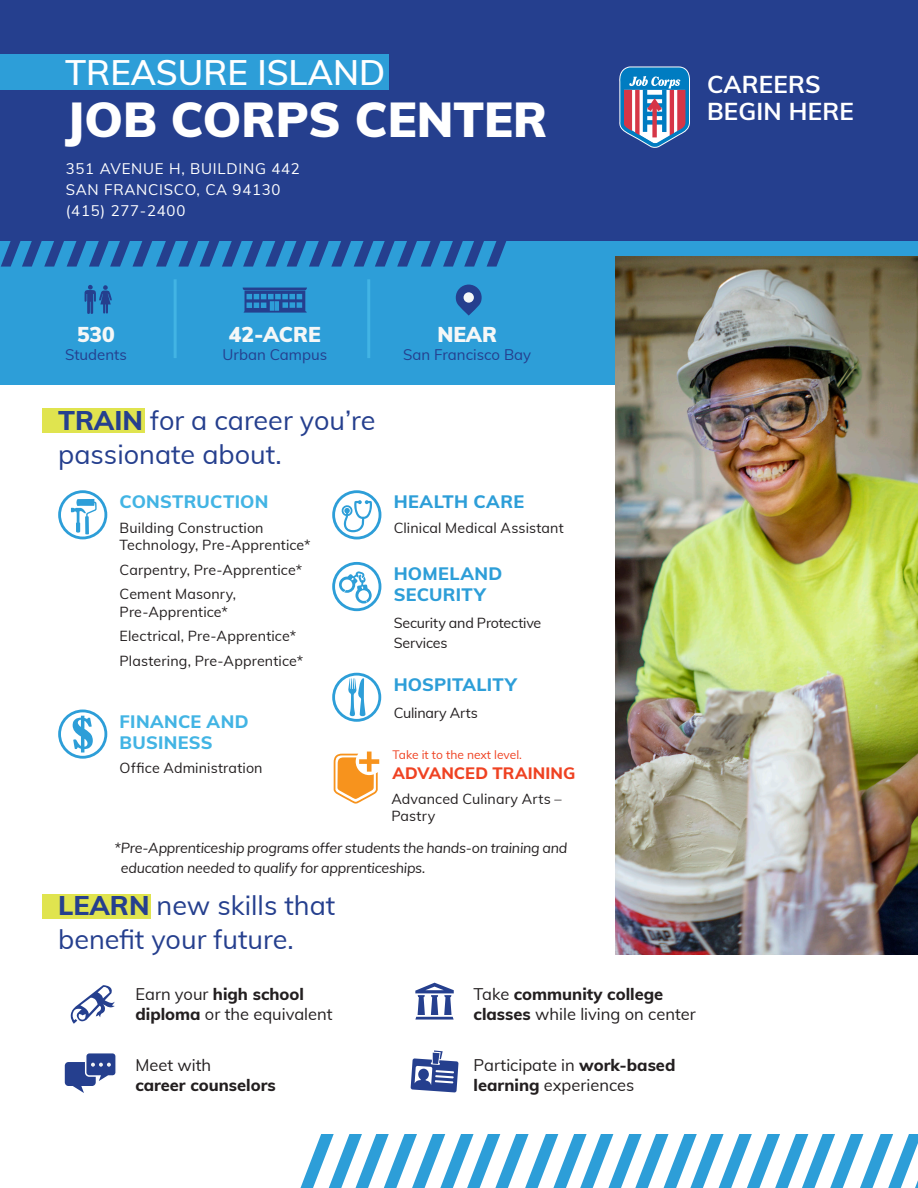
<style>
.page{position:relative;width:918px;height:1188px;background:#fff}
.page>*{position:absolute;margin:0;border:0;box-sizing:border-box;transform-origin:0 0}
.t1{font:900 48px "Muli";color:#fff}
.centerName{font:600 34.65px "Muli";color:#fff}
.subhead{font:27px "Muli";color:#253f8e}
.t2{font:700 24.45px/27.2px "Muli";letter-spacing:.01em;color:#fff}
.whiteStatLabels{font:900 21px "Muli";color:#f5f7f7}
.Pathway_header{font:800 18px/21px "Muli";letter-spacing:.015em;color:#2d9ed8}
.Pathway_header-2{font:800 18px/21px "Muli";letter-spacing:.015em;color:#42b4e4}
.newSkilsDescriptor{font:16.5px/19.8px "Muli";color:#231f20}
.newSkilsDescriptor-2{font:800 16.5px/19.8px "Muli";color:#231f20}
.t3{font:800 16.5px "Muli";letter-spacing:.005em;color:#ef4222}
.address{font:15px "Muli";letter-spacing:.05em;color:#fff}
.whiteStatDescriptor{font:15px "Muli";color:#253f8e}
.trade_names{font:14.25px/17.1px "Muli";letter-spacing:.01em;color:#231f20}
.t4{font:italic 14.25px/19.5px "Muli";letter-spacing:-.015em;color:#231f20}
.trade_names-2{font:14.25px/19.5px "Muli";letter-spacing:-.015em;color:#231f20}
.t5{font:12px "Muli";color:#ef4222}
.s1{font-weight:800}
.s2{font-weight:400}
</style>
<div class="page">
<div style="left:42px;top:408px;width:102px;height:25px;background:#e0e44f"></div>
<div style="left:0;top:212px;width:918px;height:172px;background:#2d9ed8"></div>
<div style="left:0;top:0;width:918px;height:240px;background:#253f8e"></div>
<svg style="left:71px;top:985px;width:44px;height:39px"></svg>
<svg style="left:415px;top:983px;width:39px;height:37px"></svg>
<svg style="left:65px;top:1053px;width:51px;height:40px"></svg>
<svg style="left:411px;top:1050px;width:48px;height:43px"></svg>
<svg style="left:85px;top:285px;width:27px;height:29px"></svg>
<svg style="left:243px;top:288px;width:64px;height:25px"></svg>
<svg style="left:456px;top:285px;width:26px;height:31px"></svg>
<div style="left:464px;top:292px;width:10px;height:11px;background:#f5f7f7;border-radius:50%"></div>
<hr style="left:174px;top:279px;width:3px;height:79px;background:#42b4e4">
<hr style="left:367px;top:279px;width:3px;height:79px;background:#42b4e4">
<div style="left:0;top:54px;width:388px;height:36px;background:#2d9ed8"></div>
<svg style="left:0;top:240px;width:518px;height:27px"></svg>
<svg style="left:300px;top:1134px;width:618px;height:54px"></svg>
<div style="left:42px;top:894px;width:109px;height:25px;background:#e0e44f"></div>
<svg style="left:334px;top:752px;width:45px;height:52px"></svg>
<svg style="left:332px;top:673px;width:49px;height:49px"></svg>
<svg style="left:332px;top:562px;width:49px;height:49px"></svg>
<svg style="left:332px;top:490px;width:49px;height:49px"></svg>
<svg style="left:58px;top:490px;width:49px;height:49px"></svg>
<svg style="left:58px;top:710px;width:49px;height:49px"></svg>
<svg style="left:619px;top:66px;width:71px;height:82px"></svg>
<img style="left:616px;top:256px;width:302px;height:699px">
<p class="centerName" style="left:65px;top:47px;width:322px">TREASURE ISLAND</p>
<p class="t1" style="left:65px;top:85px;width:484px">JOB CORPS CENTER</p>
<p class="address" style="left:66px;top:157px;width:236px">351 AVENUE H, BUILDING 442</p>
<p class="address" style="left:66px;top:178px;width:216px">SAN FRANCISCO, CA 94130</p>
<p class="address" style="left:66px;top:199px;width:121px">(415) 277-2400</p>
<p class="t2" style="left:707px;top:69px;width:148px">CAREERS<br>BEGIN HERE</p>
<p class="whiteStatLabels" style="left:77px;top:319px;width:39px">530</p>
<p class="whiteStatDescriptor" style="left:65px;top:343px;width:63px">Students</p>
<p class="whiteStatLabels" style="left:229px;top:319px;width:94px">42-ACRE</p>
<p class="whiteStatDescriptor" style="left:223px;top:343px;width:106px">Urban Campus</p>
<p class="whiteStatLabels" style="left:437px;top:319px;width:61px">NEAR</p>
<p class="whiteStatDescriptor" style="left:403px;top:343px;width:129px">San Francisco Bay</p>
<p class="subhead" style="left:58px;top:400px;width:319px"><span class="s1">TRAIN</span> for a career you’re</p>
<p class="subhead" style="left:58px;top:434px;width:225px">passionate about.</p>
<p class="Pathway_header-2" style="left:120px;top:491px;width:150px">CONSTRUCTION</p>
<p class="trade_names" style="left:120px;top:519px;width:193px">Building Construction<br>Technology, Pre-Apprentice*</p>
<p class="trade_names" style="left:120px;top:560px;width:184px">Carpentry, Pre-Apprentice*</p>
<p class="trade_names" style="left:120px;top:585px;width:118px">Cement Masonry,<br>Pre-Apprentice*</p>
<p class="trade_names" style="left:120px;top:627px;width:178px">Electrical, Pre-Apprentice*</p>
<p class="trade_names" style="left:120px;top:652px;width:185px">Plastering, Pre-Apprentice*</p>
<p class="Pathway_header-2" style="left:120px;top:710px;width:130px">FINANCE AND<br>BUSINESS</p>
<p class="trade_names" style="left:120px;top:759px;width:144px">Office Administration</p>
<p class="Pathway_header" style="left:394px;top:491px;width:132px">HEALTH CARE</p>
<p class="trade_names" style="left:394px;top:519px;width:171px">Clinical Medical Assistant</p>
<p class="Pathway_header" style="left:394px;top:562px;width:110px">HOMELAND<br>SECURITY</p>
<p class="trade_names-2" style="left:394px;top:613px;width:149px">Security and Protective<br>Services</p>
<p class="Pathway_header" style="left:394px;top:673px;width:125px">HOSPITALITY</p>
<p class="trade_names-2" style="left:394px;top:702px;width:86px">Culinary Arts</p>
<p class="t5" style="left:393px;top:746px;width:131px">Take it to the next level.</p>
<p class="t3" style="left:393px;top:761px;width:184px">ADVANCED TRAINING</p>
<p class="trade_names" style="left:391px;top:789px;width:172px">Advanced Culinary Arts –<br>Pastry</p>
<p class="t4" style="left:121px;top:837px;width:448px;text-indent:-6px">*Pre-Apprenticeship programs offer students the hands-on training and education needed to qualify for apprenticeships.</p>
<p class="subhead" style="left:58px;top:886px;width:279px"><span class="s1">LEARN</span> new skills that</p>
<p class="subhead" style="left:58px;top:920px;width:237px">benefit your future.</p>
<p class="newSkilsDescriptor-2" style="left:135px;top:984px;width:170px"><span class="s2">Earn your</span> high school</p>
<p class="newSkilsDescriptor" style="left:135px;top:1003px;width:199px"><span class="s1">diploma</span> or the equivalent</p>
<p class="newSkilsDescriptor-2" style="left:135px;top:1054px;width:142px"><span class="s2">Meet with<br></span>career counselors</p>
<p class="newSkilsDescriptor" style="left:474px;top:984px;width:224px">Take <span class="s1">community college classes</span> while living on center</p>
<p class="newSkilsDescriptor" style="left:474px;top:1054px;width:203px">Participate in <span class="s1">work-based learning</span> experiences</p>
</div>
